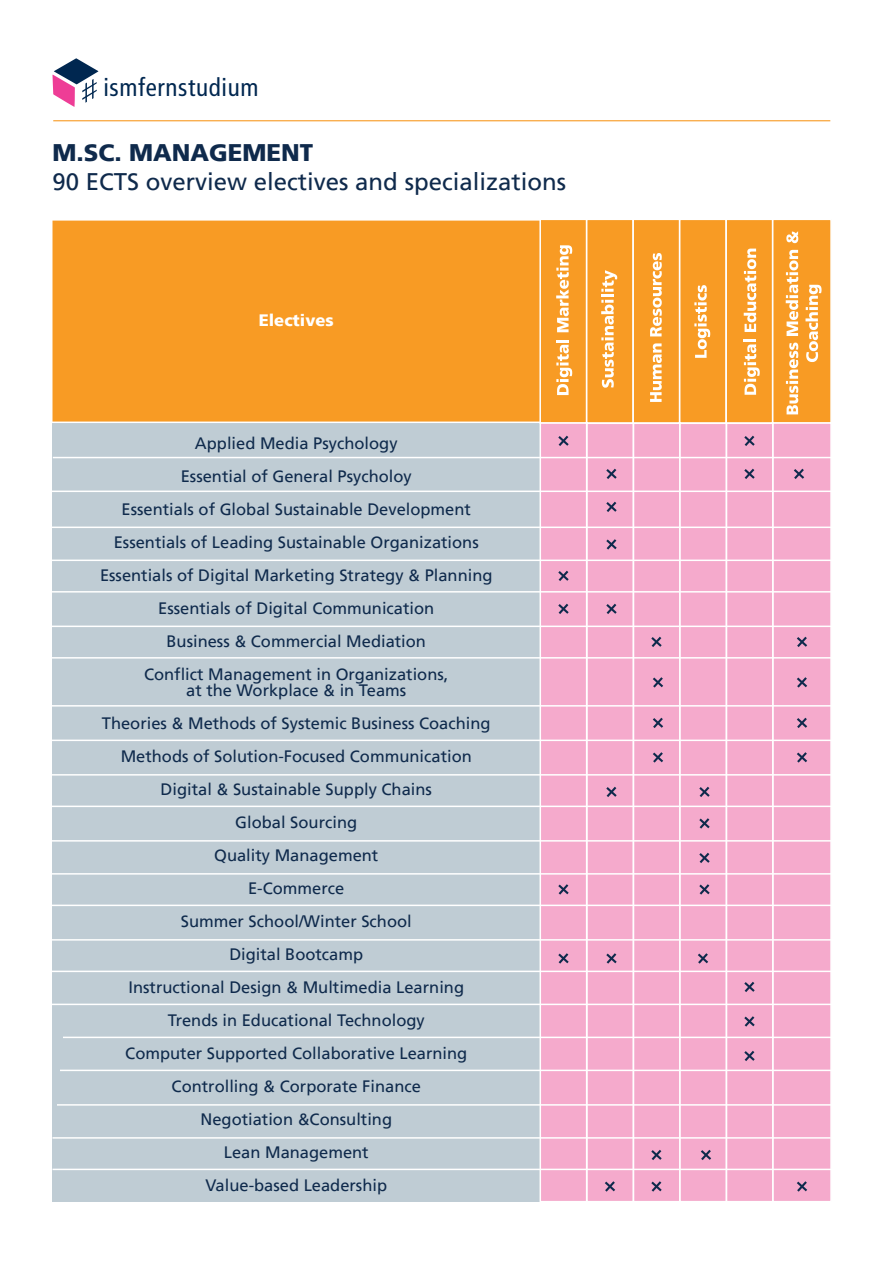
<style>
.page{position:relative;width:893px;height:1263px;background:#fff}
.page>*{position:absolute;margin:0;border:0;box-sizing:border-box;transform-origin:0 0}
.t1{font:condensed 25.05px "Frutiger LT";letter-spacing:.025em;color:#002750}
.t2{font:24px "Frutiger LT";color:#0f2a4c}
.t3{font:900 24px "Frutiger LT";color:#0f2a4c}
.t4{font:16.5px/33px "Frutiger LT";color:#0f2a4c;text-align:center}
.t5{font:900 16.5px "Frutiger LT";color:#fff}
</style>
<div class="page">
<div style="left:52px;top:423px;width:488px;height:779px;background:#bfccd4"></div>
<div style="left:52px;top:220px;width:487px;height:202px;background:#f89b24"></div>
<div style="left:539px;top:219px;width:48px;height:205px;background:#f89b24;border:2px solid #fff"></div>
<svg style="left:556px;top:340px;width:16px;height:55px"></svg>
<svg style="left:556px;top:245px;width:16px;height:87px"></svg>
<div style="left:586px;top:219px;width:48px;height:205px;background:#f89b24;border:2px solid #fff"></div>
<div style="left:632px;top:219px;width:48px;height:205px;background:#f89b24;border:2px solid #fff"></div>
<div style="left:679px;top:219px;width:48px;height:205px;background:#f89b24;border:2px solid #fff"></div>
<div style="left:725px;top:219px;width:48px;height:205px;background:#f89b24;border:2px solid #fff"></div>
<div style="left:772px;top:219px;width:60px;height:205px;background:#f89b24;border:2px solid #fff"></div>
<svg style="left:601px;top:270px;width:16px;height:118px"></svg>
<svg style="left:650px;top:343px;width:12px;height:59px"></svg>
<svg style="left:650px;top:253px;width:12px;height:83px"></svg>
<svg style="left:694px;top:285px;width:16px;height:73px"></svg>
<svg style="left:744px;top:339px;width:16px;height:56px"></svg>
<svg style="left:744px;top:249px;width:12px;height:83px"></svg>
<svg style="left:786px;top:343px;width:12px;height:71px"></svg>
<svg style="left:786px;top:250px;width:12px;height:86px"></svg>
<svg style="left:786px;top:231px;width:12px;height:12px"></svg>
<svg style="left:805px;top:285px;width:16px;height:77px"></svg>
<div style="left:539px;top:422px;width:48px;height:780px;background:#f5aacc;border:2px solid #fff"></div>
<div style="left:586px;top:422px;width:48px;height:780px;background:#f5aacc;border:2px solid #fff"></div>
<div style="left:633px;top:422px;width:48px;height:780px;background:#f5aacc;border:2px solid #fff"></div>
<div style="left:679px;top:422px;width:48px;height:780px;background:#f5aacc;border:2px solid #fff"></div>
<div style="left:726px;top:422px;width:48px;height:780px;background:#f5aacc;border:2px solid #fff"></div>
<div style="left:772px;top:422px;width:60px;height:780px;background:#f5aacc;border:2px solid #fff"></div>
<svg style="left:606px;top:502px;width:11px;height:10px"></svg>
<svg style="left:606px;top:469px;width:11px;height:10px"></svg>
<svg style="left:606px;top:539px;width:11px;height:11px"></svg>
<svg style="left:558px;top:571px;width:11px;height:10px"></svg>
<svg style="left:558px;top:604px;width:11px;height:10px"></svg>
<svg style="left:606px;top:604px;width:11px;height:10px"></svg>
<svg style="left:651px;top:637px;width:11px;height:10px"></svg>
<svg style="left:653px;top:677px;width:10px;height:11px"></svg>
<svg style="left:653px;top:718px;width:10px;height:10px"></svg>
<svg style="left:606px;top:787px;width:11px;height:10px"></svg>
<svg style="left:558px;top:884px;width:11px;height:11px"></svg>
<svg style="left:558px;top:953px;width:11px;height:11px"></svg>
<svg style="left:606px;top:953px;width:11px;height:11px"></svg>
<svg style="left:699px;top:787px;width:11px;height:10px"></svg>
<svg style="left:699px;top:818px;width:11px;height:11px"></svg>
<svg style="left:699px;top:853px;width:11px;height:10px"></svg>
<svg style="left:699px;top:884px;width:11px;height:11px"></svg>
<svg style="left:698px;top:953px;width:10px;height:11px"></svg>
<svg style="left:744px;top:982px;width:11px;height:10px"></svg>
<svg style="left:744px;top:1016px;width:11px;height:11px"></svg>
<svg style="left:744px;top:1051px;width:11px;height:10px"></svg>
<svg style="left:651px;top:1150px;width:11px;height:10px"></svg>
<svg style="left:605px;top:1181px;width:10px;height:11px"></svg>
<svg style="left:651px;top:1181px;width:11px;height:11px"></svg>
<svg style="left:797px;top:1181px;width:10px;height:11px"></svg>
<svg style="left:701px;top:1150px;width:10px;height:10px"></svg>
<svg style="left:797px;top:637px;width:10px;height:10px"></svg>
<svg style="left:797px;top:677px;width:10px;height:11px"></svg>
<svg style="left:797px;top:718px;width:10px;height:10px"></svg>
<svg style="left:653px;top:752px;width:10px;height:11px"></svg>
<svg style="left:797px;top:752px;width:10px;height:11px"></svg>
<svg style="left:744px;top:436px;width:11px;height:10px"></svg>
<svg style="left:558px;top:436px;width:11px;height:10px"></svg>
<svg style="left:744px;top:469px;width:11px;height:10px"></svg>
<svg style="left:794px;top:469px;width:10px;height:10px"></svg>
<hr style="left:53px;top:457px;width:804px;height:1px;background:#fff">
<hr style="left:50px;top:491px;width:803px;height:1px;background:#fff">
<hr style="left:50px;top:527px;width:803px;height:1px;background:#fff">
<hr style="left:48px;top:560px;width:804px;height:1px;background:#fff">
<hr style="left:42px;top:591px;width:804px;height:2px;background:#fff">
<hr style="left:42px;top:626px;width:804px;height:1px;background:#fff">
<hr style="left:40px;top:657px;width:814px;height:2px;background:#fff">
<hr style="left:35px;top:705px;width:814px;height:2px;background:#fff">
<hr style="left:30px;top:740px;width:814px;height:1px;background:#fff">
<hr style="left:27px;top:774px;width:814px;height:2px;background:#fff">
<hr style="left:27px;top:806px;width:814px;height:1px;background:#fff">
<hr style="left:24px;top:840px;width:834px;height:2px;background:#fff">
<hr style="left:19px;top:873px;width:834px;height:2px;background:#fff">
<hr style="left:14px;top:905px;width:834px;height:1px;background:#fff">
<hr style="left:51px;top:939px;width:788px;height:2px;background:#fff">
<hr style="left:49px;top:971px;width:803px;height:1px;background:#fff">
<hr style="left:44px;top:1004px;width:803px;height:1px;background:#fff">
<hr style="left:63px;top:1037px;width:778px;height:1px;background:#fff">
<hr style="left:60px;top:1070px;width:778px;height:1px;background:#fff">
<hr style="left:57px;top:1104px;width:778px;height:2px;background:#fff">
<hr style="left:52px;top:1137px;width:779px;height:2px;background:#fff">
<hr style="left:52px;top:1169px;width:781px;height:1px;background:#fff">
<svg style="left:52px;top:58px;width:46px;height:49px"></svg>
<hr style="left:53px;top:120px;width:777px;height:1px;background:#f89b24">
<h1 class="t1" style="left:103px;top:73px;width:157px">ismfernstudium</h1>
<h2 class="t3" style="left:52px;top:138px;width:262px">M.SC. MANAGEMENT</h2>
<h2 class="t2" style="left:52px;top:167px;width:515px">90 ECTS overview electives and specializations</h2>
<p class="t5" style="left:259px;top:311px;width:77px">Electives</p>
<p class="t4" style="left:100px;top:426px;width:394px">Applied Media Psychology<br>Essential of General Psycholoy<br>Essentials of Global Sustainable Development Essentials of Leading Sustainable Organizations Essentials of Digital Marketing Strategy &amp; Planning Essentials of Digital Communication<br>Business &amp; Commercial Mediation<br>Conflict Management in Organizations,</p>
<p class="t4" style="left:102px;top:674px;width:390px">at the Workplace &amp; in Teams<br>Theories &amp; Methods of Systemic Business Coaching<br>Methods of Solution-Focused Communication<br>Digital &amp; Sustainable Supply Chains<br>Global Sourcing<br>Quality Management<br>E-Commerce<br>Summer School/Winter School<br>Digital Bootcamp<br>Instructional Design &amp; Multimedia Learning<br>Trends in Educational Technology<br>Computer Supported Collaborative Learning<br>Controlling &amp; Corporate Finance<br>Negotiation &amp;Consulting<br>Lean Management<br>Value-based Leadership</p>
</div>
